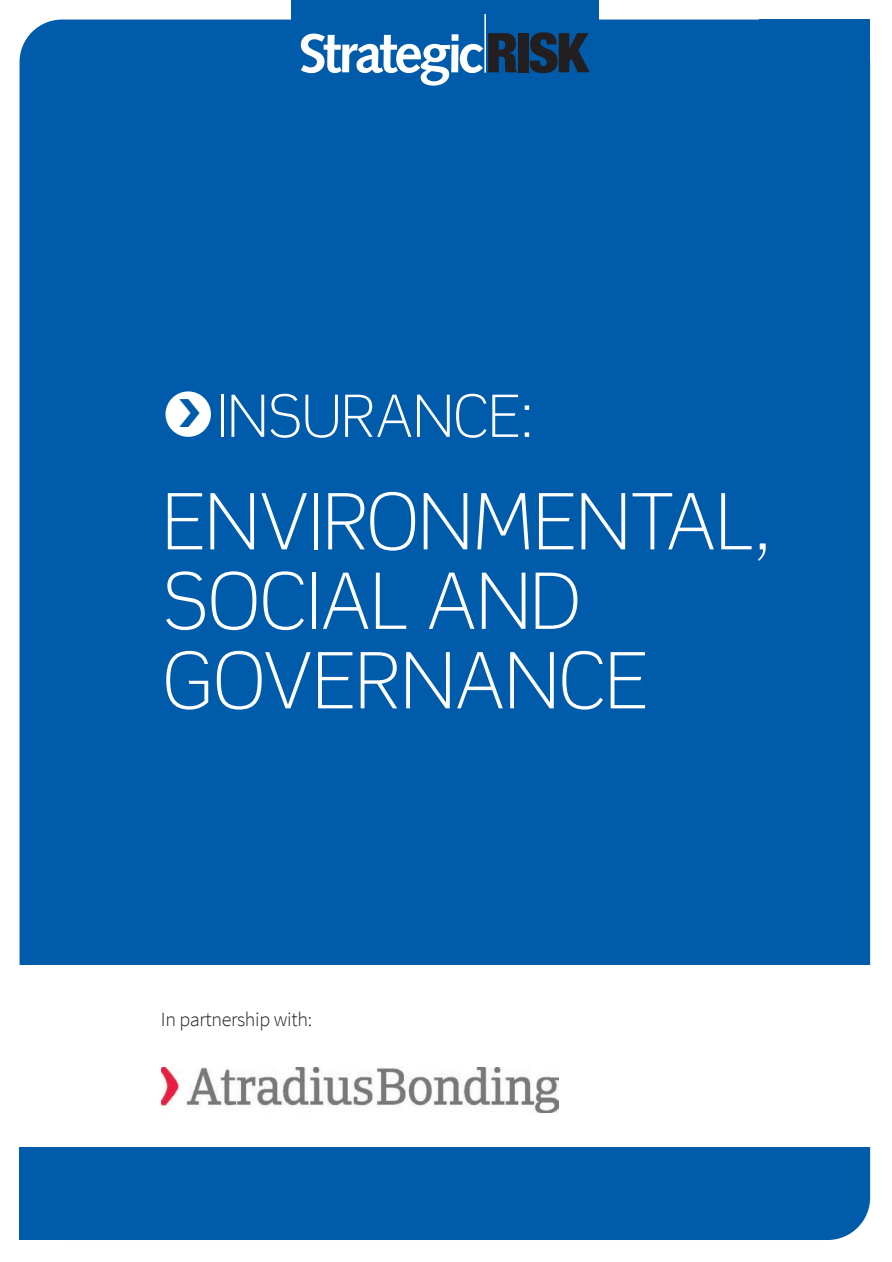
<style>
.page{position:relative;width:892px;height:1262px;background:#fff}
.page>*{position:absolute;margin:0;border:0;box-sizing:border-box;transform-origin:0 0}
.t1{font:300 78px/79.5px "Scene";color:#fff}
.t2{font:300 58.5px "Scene";color:#fff}
.t3{font:900 49.8px "Scene";color:#015bab}
.t4{font:300 20.1px "Source Sans Pro";letter-spacing:-.015em;color:#231f20}
</style>
<div class="page">
<div style="left:20px;top:1136px;width:110px;height:104px;background:#015bab"></div>
<div style="left:20px;top:20px;width:850px;height:1220px;background:#015bab;border-radius:43px"></div>
<div style="left:759px;top:20px;width:111px;height:103px;background:#015bab"></div>
<div style="left:291px;top:0;width:307px;height:92px;background:#015bab"></div>
<svg style="left:301px;top:33px;width:216px;height:53px"></svg>
<div style="left:518px;top:33px;width:11px;height:39px;background:#231f20"></div>
<svg style="left:530px;top:32px;width:60px;height:41px"></svg>
<hr style="left:484px;top:14px;width:2px;height:59px;background:#fff">
<div style="left:0;top:965px;width:891px;height:181px;background:#fff"></div>
<div style="left:165px;top:391px;width:46px;height:46px;background:#fff;border-radius:50%"></div>
<img style="left:161px;top:1067px;width:397px;height:45px">
<p class="t3" style="left:173px;top:381px;width:34px">&gt;</p>
<p class="t2" style="left:217px;top:380px;width:318px">INSURANCE:</p>
<p class="t1" style="left:163px;top:482px;width:610px">ENVIRONMENTAL,<br>SOCIAL AND<br>GOVERNANCE</p>
<p class="t4" style="left:161px;top:1007px;width:153px">In partnership with:</p>
</div>
